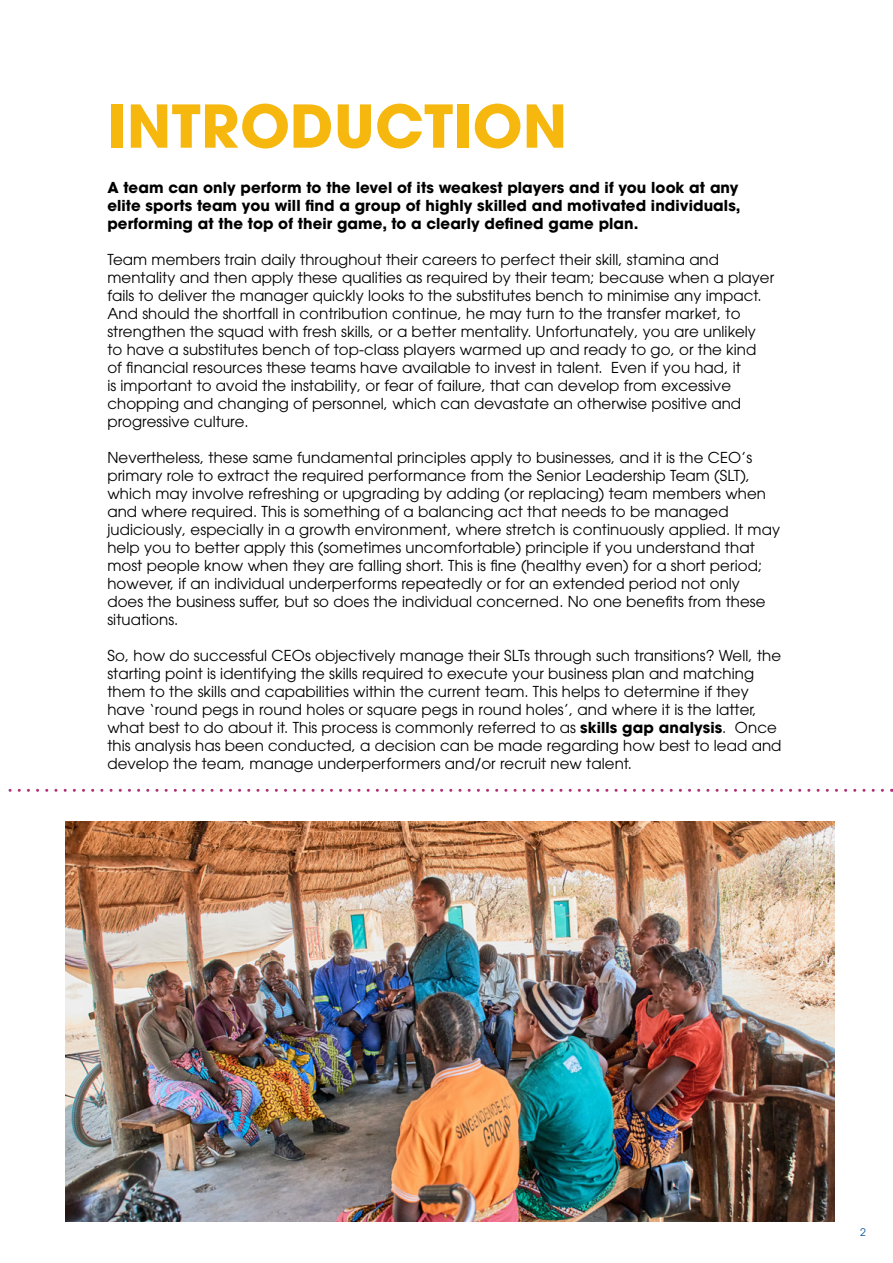
<style>
.page{position:relative;width:893px;height:1263px;background:#fff}
.page>*{position:absolute;margin:0;border:0;box-sizing:border-box;transform-origin:0 0}
.t1{font:700 58.5px "ITC Avant Garde Pro";letter-spacing:.005em;color:#f6b70e}
.t2{font:15px/18px "ITC Avant Garde Pro";letter-spacing:.005em;color:#000}
.t3{font:700 15px/18px "ITC Avant Garde Pro";letter-spacing:.005em;color:#000}
.t4{font:10.5px "ITC Avant Garde Pro";color:#09539f}
.s1{font-weight:700}
</style>
<div class="page">
<svg style="left:8px;top:789px;width:874px;height:3px"></svg>
<img style="left:65px;top:821px;width:769px;height:400px">
<h1 class="t1" style="left:108px;top:87px;width:461px">INTRODUCTION</h1>
<p class="t3" style="left:107px;top:178px;width:635px">A team can only perform to the level of its weakest players and if you look at any elite sports team you will find a group of highly skilled and motivated individuals, performing at the top of their game, to a clearly defined game plan.</p>
<p class="t2" style="left:107px;top:250px;width:668px">Team members train daily throughout their careers to perfect their skill, stamina and mentality and then apply these qualities as required by their team; because when a player fails to deliver the manager quickly looks to the substitutes bench to minimise any impact.<br>And should the shortfall in contribution continue, he may turn to the transfer market, to strengthen the squad with fresh skills, or a better mentality. Unfortunately, you are unlikely to have a substitutes bench of top-class players warmed up and ready to go, or the kind of financial resources these teams have available to invest in talent. Even if you had, it<br>is important to avoid the instability, or fear of failure, that can develop from excessive chopping and changing of personnel, which can devastate an otherwise positive and progressive culture.</p>
<p class="t2" style="left:107px;top:448px;width:674px">Nevertheless, these same fundamental principles apply to businesses, and it is the CEO’s primary role to extract the required performance from the Senior Leadership Team (SLT), which may involve refreshing or upgrading by adding (or replacing) team members when and where required. This is something of a balancing act that needs to be managed judiciously, especially in a growth environment, where stretch is continuously applied. It may help you to better apply this (sometimes uncomfortable) principle if you understand that most people know when they are falling short. This is fine (healthy even) for a short period; however, if an individual underperforms repeatedly or for an extended period not only<br>does the business suffer, but so does the individual concerned. No one benefits from these situations.</p>
<p class="t2" style="left:107px;top:646px;width:676px">So, how do successful CEOs objectively manage their SLTs through such transitions? Well, the starting point is identifying the skills required to execute your business plan and matching them to the skills and capabilities within the current team. This helps to determine if they have ‘round pegs in round holes or square pegs in round holes’, and where it is the latter, what best to do about it. This process is commonly referred to as <span class="s1">skills gap analysis</span>. Once this analysis has been conducted, a decision can be made regarding how best to lead and develop the team, manage underperformers and/or recruit new talent.</p>
<p class="t4" style="left:860px;top:1225px;width:7px">2</p>
</div>
